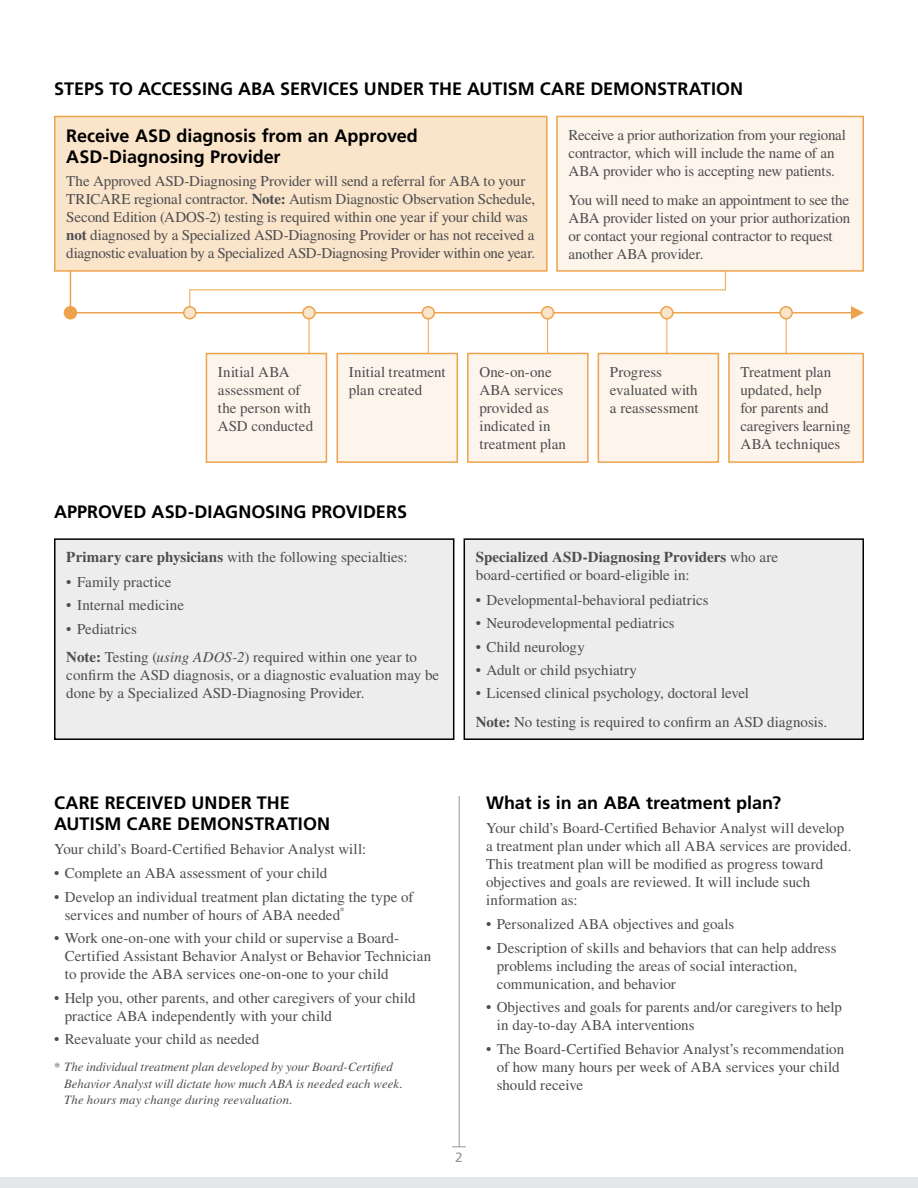
<style>
.page{position:relative;width:918px;height:1188px;background:#fff}
.page>*{position:absolute;margin:0;border:0;box-sizing:border-box;transform-origin:0 0}
.Subhead1stLevel{font:700 18px/21px "Frutiger LT";color:#000}
.Subhead2ndLevel{font:700 18px/21px "Frutiger LT";letter-spacing:-.005em;color:#000}
.Body_Text{font:15px/18px "Times";letter-spacing:-.005em;color:#4d4d4f}
.Body_Text__Before_Bu{font:15px/18px "Times";color:#4d4d4f}
.t1{font:13.5px "Frutiger LT";color:#939598}
.t2{font:italic 12.75px/16.5px "Times";color:#4d4d4f}
.s1{font-weight:700}
.s2{font-style:italic}
</style>
<div class="page">
<div style="left:0;top:1178px;width:918px;height:10px;background:#e6e7e8"></div>
<svg style="left:452px;top:1147px;width:14px;height:1px"></svg>
<hr style="left:309px;top:313px;width:1px;height:42px;background:#eda34c">
<hr style="left:428px;top:313px;width:1px;height:42px;background:#eda34c">
<hr style="left:68px;top:312px;width:783px;height:1px;background:#eda34c">
<hr style="left:70px;top:270px;width:1px;height:42px;background:#eda34c">
<div style="left:64px;top:307px;width:12px;height:12px;background:#eda34c;border-radius:50%"></div>
<div style="left:64px;top:306px;width:13px;height:13px;border:2px solid #eda34c;border-radius:50%"></div>
<div style="left:55px;top:116px;width:492px;height:155px;background:#fae4ca"></div>
<div style="left:54px;top:116px;width:494px;height:156px;border:2px solid #eda34c"></div>
<svg style="left:189px;top:264px;width:537px;height:48px"></svg>
<div style="left:422px;top:307px;width:12px;height:12px;background:#fae4ca;border-radius:50%"></div>
<div style="left:422px;top:306px;width:13px;height:13px;border:2px solid #eda34c;border-radius:50%"></div>
<hr style="left:666px;top:313px;width:1px;height:42px;background:#eda34c">
<div style="left:661px;top:307px;width:12px;height:12px;background:#fae4ca;border-radius:50%"></div>
<div style="left:660px;top:306px;width:14px;height:13px;border:2px solid #eda34c;border-radius:50%"></div>
<hr style="left:786px;top:313px;width:1px;height:42px;background:#eda34c">
<div style="left:780px;top:307px;width:12px;height:12px;background:#fae4ca;border-radius:50%"></div>
<div style="left:779px;top:306px;width:14px;height:13px;border:2px solid #eda34c;border-radius:50%"></div>
<svg style="left:851px;top:306px;width:13px;height:14px"></svg>
<div style="left:184px;top:307px;width:12px;height:12px;background:#fae4ca;border-radius:50%"></div>
<div style="left:183px;top:306px;width:13px;height:13px;border:2px solid #eda34c;border-radius:50%"></div>
<div style="left:303px;top:307px;width:12px;height:12px;background:#fae4ca;border-radius:50%"></div>
<div style="left:302px;top:306px;width:14px;height:13px;border:2px solid #eda34c;border-radius:50%"></div>
<hr style="left:547px;top:313px;width:1px;height:42px;background:#eda34c">
<div style="left:542px;top:307px;width:12px;height:12px;background:#fae4ca;border-radius:50%"></div>
<div style="left:541px;top:306px;width:13px;height:13px;border:2px solid #eda34c;border-radius:50%"></div>
<div style="left:557px;top:116px;width:306px;height:155px;background:#fdf5ec"></div>
<div style="left:556px;top:116px;width:308px;height:156px;border:2px solid #eda34c"></div>
<div style="left:206px;top:354px;width:120px;height:108px;background:#fdf5ec"></div>
<div style="left:206px;top:353px;width:121px;height:110px;border:2px solid #eda34c"></div>
<div style="left:337px;top:354px;width:120px;height:108px;background:#fdf5ec"></div>
<div style="left:337px;top:353px;width:121px;height:110px;border:2px solid #eda34c"></div>
<div style="left:468px;top:354px;width:120px;height:108px;background:#fdf5ec"></div>
<div style="left:467px;top:353px;width:122px;height:110px;border:2px solid #eda34c"></div>
<div style="left:598px;top:354px;width:120px;height:108px;background:#fdf5ec"></div>
<div style="left:598px;top:353px;width:121px;height:110px;border:2px solid #eda34c"></div>
<div style="left:729px;top:354px;width:134px;height:108px;background:#fdf5ec"></div>
<div style="left:728px;top:353px;width:136px;height:110px;border:2px solid #eda34c"></div>
<div style="left:55px;top:539px;width:399px;height:200px;background:#ededee"></div>
<div style="left:54px;top:538px;width:400px;height:202px;border:2px solid #000"></div>
<div style="left:464px;top:539px;width:399px;height:200px;background:#ededee"></div>
<div style="left:464px;top:538px;width:400px;height:202px;border:2px solid #000"></div>
<hr style="left:459px;top:796px;width:1px;height:351px;background:#939598">
<h2 class="Subhead1stLevel" style="left:54px;top:78px;width:691px">STEPS TO ACCESSING ABA SERVICES UNDER THE AUTISM CARE DEMONSTRATION</h2>
<h3 class="Subhead2ndLevel" style="left:66px;top:125px;width:353px">Receive ASD diagnosis from an Approved<br>ASD-Diagnosing Provider</h3>
<p class="Body_Text" style="left:66px;top:172px;width:470px">The Approved ASD-Diagnosing Provider will send a referral for ABA to your TRICARE regional contractor. <span class="s1">Note:</span> Autism Diagnostic Observation Schedule, Second Edition (ADOS-2) testing is required within one year if your child was <span class="s1">not</span> diagnosed by a Specialized ASD-Diagnosing Provider or has not received a diagnostic evaluation by a Specialized ASD-Diagnosing Provider within one year.</p>
<p class="Body_Text" style="left:568px;top:126px;width:279px">Receive a prior authorization from your regional contractor, which will include the name of an<br>ABA provider who is accepting new patients.</p>
<p class="Body_Text" style="left:568px;top:190px;width:283px">You will need to make an appointment to see the ABA provider listed on your prior authorization or contact your regional contractor to request another ABA provider.</p>
<p class="Body_Text" style="left:218px;top:363px;width:97px">Initial ABA assessment of the person with<br>ASD conducted</p>
<p class="Body_Text" style="left:349px;top:363px;width:98px">Initial treatment plan created</p>
<p class="Body_Text" style="left:479px;top:363px;width:88px">One-on-one<br>ABA services provided as indicated in treatment plan</p>
<p class="Body_Text" style="left:610px;top:363px;width:90px">Progress evaluated with a reassessment</p>
<p class="Body_Text" style="left:740px;top:363px;width:112px">Treatment plan updated, help<br>for parents and caregivers learning<br>ABA techniques</p>
<h2 class="Subhead1stLevel" style="left:54px;top:501px;width:355px">APPROVED ASD-DIAGNOSING PROVIDERS</h2>
<p class="Body_Text__Before_Bu" style="left:66px;top:548px;width:343px"><span class="s1">Primary care physicians</span> with the following specialties:</p>
<p class="Body_Text" style="left:66px;top:573px;width:107px">• Family practice</p>
<p class="Body_Text" style="left:66px;top:596px;width:119px">• Internal medicine</p>
<p class="Body_Text" style="left:66px;top:620px;width:72px">• Pediatrics</p>
<p class="Body_Text" style="left:66px;top:648px;width:374px"><span class="s1">Note:</span> Testing (<span class="s2">using ADOS-2</span>) required within one year to confirm the ASD diagnosis, or a diagnostic evaluation may be done by a Specialized ASD-Diagnosing Provider.</p>
<p class="Body_Text__Before_Bu" style="left:476px;top:548px;width:304px"><span class="s1">Specialized ASD-Diagnosing Providers</span> who are board-certified or board-eligible in:</p>
<p class="Body_Text" style="left:476px;top:591px;width:234px">• Developmental-behavioral pediatrics</p>
<p class="Body_Text" style="left:476px;top:614px;width:200px">• Neurodevelopmental pediatrics</p>
<p class="Body_Text" style="left:476px;top:638px;width:111px">• Child neurology</p>
<p class="Body_Text" style="left:476px;top:661px;width:163px">• Adult or child psychiatry</p>
<p class="Body_Text" style="left:476px;top:684px;width:275px">• Licensed clinical psychology, doctoral level</p>
<p class="Body_Text" style="left:476px;top:713px;width:353px"><span class="s1">Note:</span> No testing is required to confirm an ASD diagnosis.</p>
<h2 class="Subhead1stLevel" style="left:54px;top:793px;width:278px">CARE RECEIVED UNDER THE<br>AUTISM CARE DEMONSTRATION</h2>
<p class="Body_Text__Before_Bu" style="left:54px;top:840px;width:314px">Your child’s Board-Certified Behavior Analyst will:</p>
<p class="Body_Text" style="left:54px;top:864px;width:275px">• Complete an ABA assessment of your child</p>
<p class="Body_Text" style="left:65px;top:888px;width:350px;text-indent:-11px">• Develop an individual treatment plan dictating the type of services and number of hours of ABA needed<sup>*</sup></p>
<p class="Body_Text" style="left:65px;top:929px;width:368px;text-indent:-11px">• Work one-on-one with your child or supervise a Board-<br>Certified Assistant Behavior Analyst or Behavior Technician to provide the ABA services one-on-one to your child</p>
<p class="Body_Text" style="left:65px;top:988px;width:352px;text-indent:-11px">• Help you, other parents, and other caregivers of your child practice ABA independently with your child</p>
<p class="Body_Text" style="left:54px;top:1030px;width:207px">• Reevaluate your child as needed</p>
<p class="t2" style="left:64px;top:1059px;width:340px;text-indent:-10px">* The individual treatment plan developed by your Board-Certified<br>Behavior Analyst will dictate how much ABA is needed each week.<br>The hours may change during reevaluation.</p>
<h3 class="Subhead2ndLevel" style="left:486px;top:793px;width:297px">What is in an ABA treatment plan?</h3>
<p class="Body_Text__Before_Bu" style="left:486px;top:819px;width:367px">Your child’s Board-Certified Behavior Analyst will develop a treatment plan under which all ABA services are provided.<br>This treatment plan will be modified as progress toward objectives and goals are reviewed. It will include such information as:</p>
<p class="Body_Text" style="left:486px;top:915px;width:250px">• Personalized ABA objectives and goals</p>
<p class="Body_Text" style="left:497px;top:939px;width:341px;text-indent:-11px">• Description of skills and behaviors that can help address problems including the areas of social interaction, communication, and behavior</p>
<p class="Body_Text" style="left:497px;top:998px;width:347px;text-indent:-11px">• Objectives and goals for parents and/or caregivers to help in day-to-day ABA interventions</p>
<p class="Body_Text" style="left:497px;top:1039px;width:349px;text-indent:-11px">• The Board-Certified Behavior Analyst’s recommendation of how many hours per week of ABA services your child should receive</p>
<p class="t1" style="left:455px;top:1150px;width:9px">2</p>
</div>
